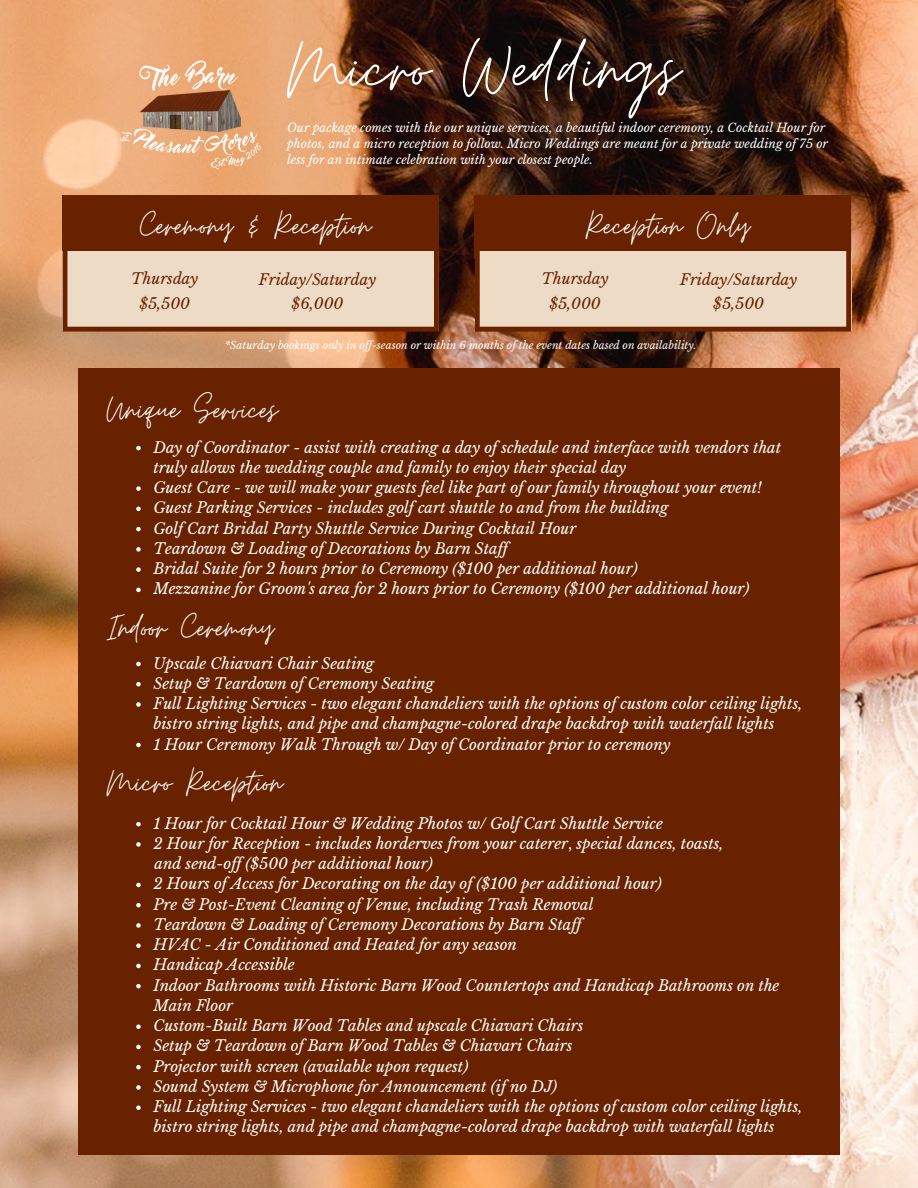
<style>
.page{position:relative;width:918px;height:1188px;background:#fff}
.page>*{position:absolute;margin:0;border:0;box-sizing:border-box;transform-origin:0 0}
.t1{font:84px "Moon Time";letter-spacing:.01em;color:#fff}
.t2{font:39px "Moon Time";color:#fff}
.t3{font:italic 15px/20.2px "Libre Baskerville";color:#fff}
.t4{font:italic 15px/24.8px "Libre Baskerville";color:#682200;text-align:center}
.t5{font:italic 12px/15.8px "Libre Baskerville";color:#fff}
.t6{font:italic 10.5px "Libre Baskerville";color:#fff}
.s1{font-style:normal}
</style>
<div class="page">
<img style="left:0;top:0;width:918px;height:1188px">
<div style="left:78px;top:369px;width:762px;height:786px;background:#682200"></div>
<img style="left:112px;top:30px;width:159px;height:159px">
<svg style="left:136px;top:822px;width:5px;height:4px"></svg>
<svg style="left:136px;top:842px;width:5px;height:5px"></svg>
<svg style="left:136px;top:883px;width:5px;height:4px"></svg>
<svg style="left:136px;top:903px;width:5px;height:4px"></svg>
<svg style="left:136px;top:923px;width:5px;height:5px"></svg>
<svg style="left:136px;top:943px;width:5px;height:5px"></svg>
<svg style="left:136px;top:964px;width:5px;height:4px"></svg>
<svg style="left:136px;top:984px;width:5px;height:4px"></svg>
<svg style="left:136px;top:1024px;width:5px;height:5px"></svg>
<svg style="left:136px;top:1045px;width:5px;height:4px"></svg>
<svg style="left:136px;top:1065px;width:5px;height:4px"></svg>
<svg style="left:136px;top:1085px;width:5px;height:5px"></svg>
<svg style="left:136px;top:1105px;width:5px;height:5px"></svg>
<svg style="left:136px;top:446px;width:5px;height:4px"></svg>
<svg style="left:136px;top:486px;width:5px;height:5px"></svg>
<svg style="left:136px;top:507px;width:5px;height:4px"></svg>
<svg style="left:136px;top:527px;width:5px;height:4px"></svg>
<svg style="left:136px;top:547px;width:5px;height:5px"></svg>
<svg style="left:136px;top:567px;width:5px;height:5px"></svg>
<svg style="left:136px;top:588px;width:5px;height:4px"></svg>
<svg style="left:136px;top:662px;width:5px;height:4px"></svg>
<svg style="left:136px;top:682px;width:5px;height:5px"></svg>
<svg style="left:136px;top:702px;width:5px;height:5px"></svg>
<svg style="left:136px;top:743px;width:5px;height:4px"></svg>
<svg style="left:63px;top:195px;width:376px;height:137px;background:#af856a"></svg>
<svg style="left:475px;top:195px;width:376px;height:137px;background:#af8569"></svg>
<h3 class="t1" style="left:287px;top:17px;width:394px">Micro Weddings</h3>
<h3 class="t5" style="left:287px;top:120px;width:543px">Our package comes with the our unique services, a beautiful indoor ceremony, a Cocktail Hour for photos, and a micro reception to follow. Micro Weddings are meant for a private wedding of 75 or less for an intimate celebration with your closest people.</h3>
<h3 class="t2" style="left:140px;top:202px;width:232px">Ceremony &amp; Reception</h3>
<h3 class="t4" style="left:131px;top:267px;width:69px">Thursday $5,500</h3>
<h3 class="t4" style="left:259px;top:268px;width:119px;line-height:23.7px">Friday/Saturday $6,000</h3>
<h3 class="t2" style="left:586px;top:202px;width:165px">Reception Only</h3>
<h3 class="t4" style="left:541px;top:267px;width:69px">Thursday $5,000</h3>
<h3 class="t4" style="left:680px;top:268px;width:119px;line-height:23.7px">Friday/Saturday $5,500</h3>
<h3 class="t6" style="left:225px;top:339px;width:473px">*Saturday bookings only in of -season or within 6 months of the event dates based on availability.</h3>
<h3 class="t2" style="left:107px;top:385px;width:172px">Unique Services</h3>
<h3 class="t3" style="left:153px;top:437px;width:629px">Day of Coordinator - assist with creating a day of schedule and interface with vendors that truly allows the wedding couple and family to enjoy their special day</h3>
<h2 class="t3" style="left:153px;top:478px;width:610px">Guest Care - we will make your guests feel like part of our family throughout your event!</h2>
<h3 class="t3" style="left:153px;top:498px;width:517px">Guest Parking Services - includes golf cart shuttle to and from the building</h3>
<h3 class="t3" style="left:153px;top:518px;width:424px">Golf Cart Bridal Party Shuttle Service During Cocktail Hour</h3>
<h3 class="t3" style="left:153px;top:538px;width:351px">Teardown &amp; Loading of Decorations by Barn Staf</h3>
<h3 class="t3" style="left:153px;top:559px;width:486px">Bridal Suite for 2 hours prior to Ceremony ($100 per additional hour)</h3>
<h2 class="t3" style="left:153px;top:579px;width:598px">Mezzanine for Groom's area for 2 hours prior to Ceremony ($100 per additional hour)</h2>
<h3 class="t2" style="left:107px;top:604px;width:168px">Indoor Ceremony</h3>
<h3 class="t3" style="left:153px;top:653px;width:222px">Upscale Chiavari Chair Seating</h3>
<h3 class="t3" style="left:153px;top:673px;width:282px">Setup &amp; Teardown of Ceremony Seating</h3>
<h3 class="t3" style="left:153px;top:694px;width:650px">Full Lighting Services - two elegant chandeliers with the options of custom color ceiling lights, bistro string lights, and pipe and champagne-colored drape backdrop with waterfall lights</h3>
<h3 class="t3" style="left:153px;top:734px;width:519px">1 Hour Ceremony Walk Through w/ Day of Coordinator prior to ceremony</h3>
<h3 class="t2" style="left:107px;top:759px;width:177px">Micro Reception</h3>
<h1 class="t3" style="left:153px;top:813px;width:511px">1 Hour for Cocktail Hour &amp; Wedding Photos w/ Golf Cart Shuttle Service</h1>
<h4 class="t3" style="left:153px;top:834px;width:572px">2 Hour for Reception - includes horderves from your caterer<span class="s1">,</span> special dances, toasts,</h4>
<h2 class="t3" style="left:155px;top:854px;width:280px">and send-of ($500 per additional hour)</h2>
<h3 class="t3" style="left:153px;top:874px;width:510px">2 Hours of Access for Decorating on the day of ($100 per additional hour)</h3>
<h3 class="t3" style="left:153px;top:894px;width:442px">Pre &amp; Post-Event Cleaning of Venue, including Trash Removal</h3>
<h2 class="t3" style="left:153px;top:915px;width:425px">Teardown &amp; Loading of Ceremony Decorations by Barn Staf</h2>
<h3 class="t3" style="left:153px;top:935px;width:365px">HVAC - Air Conditioned and Heated for any season</h3>
<h3 class="t3" style="left:153px;top:955px;width:143px">Handicap Accessible</h3>
<p class="t3" style="left:153px;top:975px;width:627px">Indoor Bathrooms with Historic Barn Wood Countertops and Handicap Bathrooms on the<br>Main Floor</p>
<h2 class="t3" style="left:153px;top:1016px;width:432px">Custom-Built Barn Wood Tables and upscale Chiavari Chairs</h2>
<h3 class="t3" style="left:153px;top:1036px;width:420px">Setup &amp; Teardown of Barn Wood Tables &amp; Chiavari Chairs</h3>
<h3 class="t3" style="left:153px;top:1056px;width:316px">Projector with screen (available upon request)</h3>
<h3 class="t3" style="left:153px;top:1077px;width:405px">Sound System &amp; Microphone for Announcement (if no DJ)</h3>
<h3 class="t3" style="left:153px;top:1097px;width:650px">Full Lighting Services - two elegant chandeliers with the options of custom color ceiling lights, bistro string lights, and pipe and champagne-colored drape backdrop with waterfall lights</h3>
</div>
